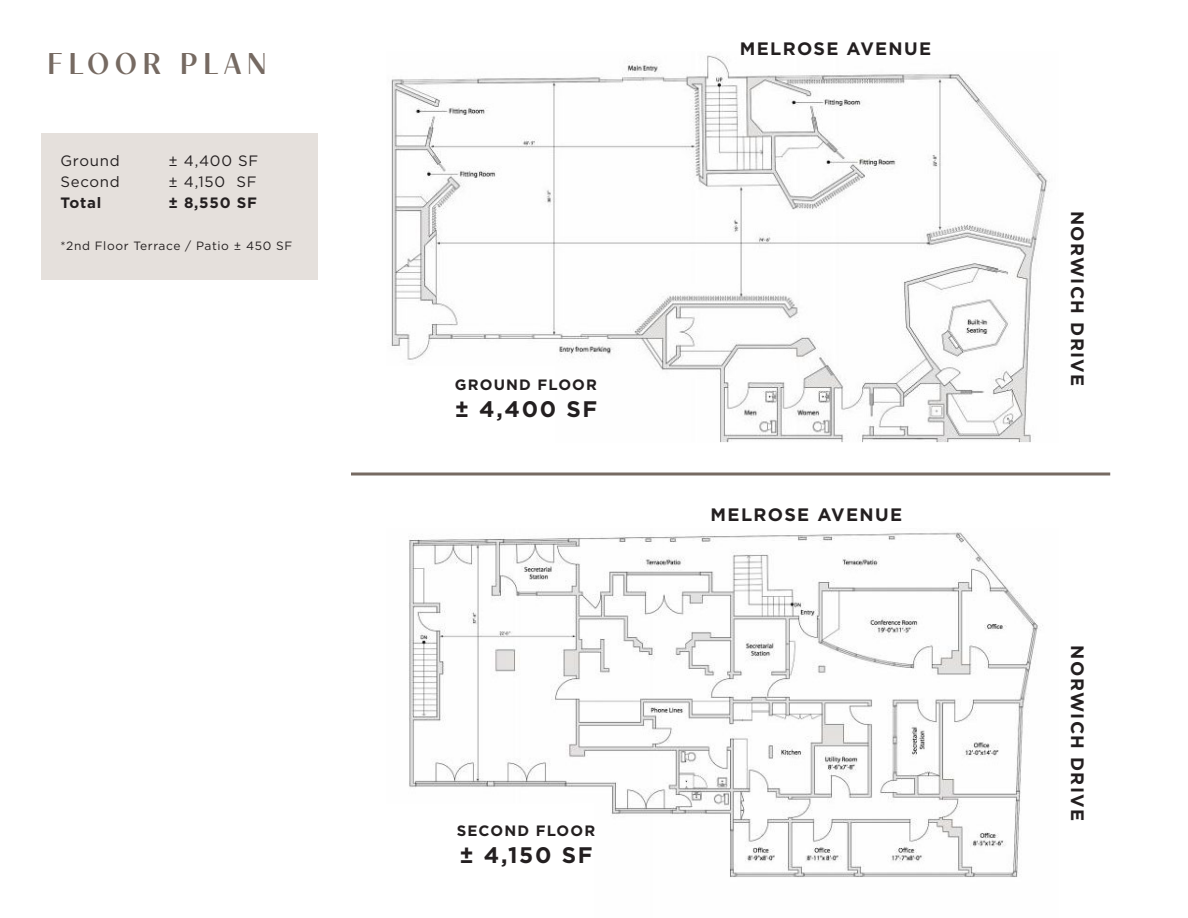
<style>
.page{position:relative;width:1188px;height:918px;background:#fff}
.page>*{position:absolute;margin:0;border:0;box-sizing:border-box;transform-origin:0 0}
.t1{font:600 30px "Contralto Small";letter-spacing:.2em;color:#766a62}
.t2{font:700 22.5px "Gotham";letter-spacing:.075em;color:#231f20}
.t3{font:700 18px "Gotham";letter-spacing:.075em;color:#231f20}
.t4{font:700 15px "Gotham";letter-spacing:.075em;color:#231f20}
.t5{font:15px "Gotham";letter-spacing:.05em;color:#231f20}
.t6{font:12px "Gotham";letter-spacing:.05em;color:#231f20}
</style>
<div class="page">
<div style="left:41px;top:133px;width:277px;height:147px;background:#e5e0dc"></div>
<img style="left:391px;top:55px;width:657px;height:387px">
<img style="left:409px;top:532px;width:634px;height:345px">
<svg style="left:351px;top:472px;width:759px;height:4px;background:#988f89"></svg>
<p class="t1" style="left:48px;top:41px;width:220px">FLOOR PLAN</p>
<p class="t5" style="left:60px;top:151px;width:61px">Ground</p>
<p class="t5" style="left:168px;top:151px;width:91px">± 4,400 SF</p>
<p class="t5" style="left:60px;top:172px;width:61px">Second</p>
<p class="t5" style="left:168px;top:172px;width:90px">± 4,150 SF</p>
<p class="t4" style="left:60px;top:192px;width:42px">Total</p>
<p class="t4" style="left:168px;top:192px;width:90px">± 8,550 SF</p>
<p class="t6" style="left:60px;top:238px;width:233px">*2nd Floor Terrace / Patio ± 450 SF</p>
<p class="t3" style="left:740px;top:37px;width:193px">MELROSE AVENUE</p>
<p class="t4" style="left:455px;top:375px;width:144px">GROUND FLOOR</p>
<p class="t2" style="left:455px;top:394px;width:144px">± 4,400 SF</p>
<p class="t3" style="left:711px;top:503px;width:193px">MELROSE AVENUE</p>
<p class="t4" style="left:457px;top:821px;width:140px">SECOND FLOOR</p>
<p class="t2" style="left:459px;top:840px;width:135px">± 4,150 SF</p>
<p class="t3" style="left:1089px;top:211px;width:177px;rotate:90deg">NORWICH DRIVE</p>
<p class="t3" style="left:1089px;top:645px;width:177px;rotate:90deg">NORWICH DRIVE</p>
</div>
